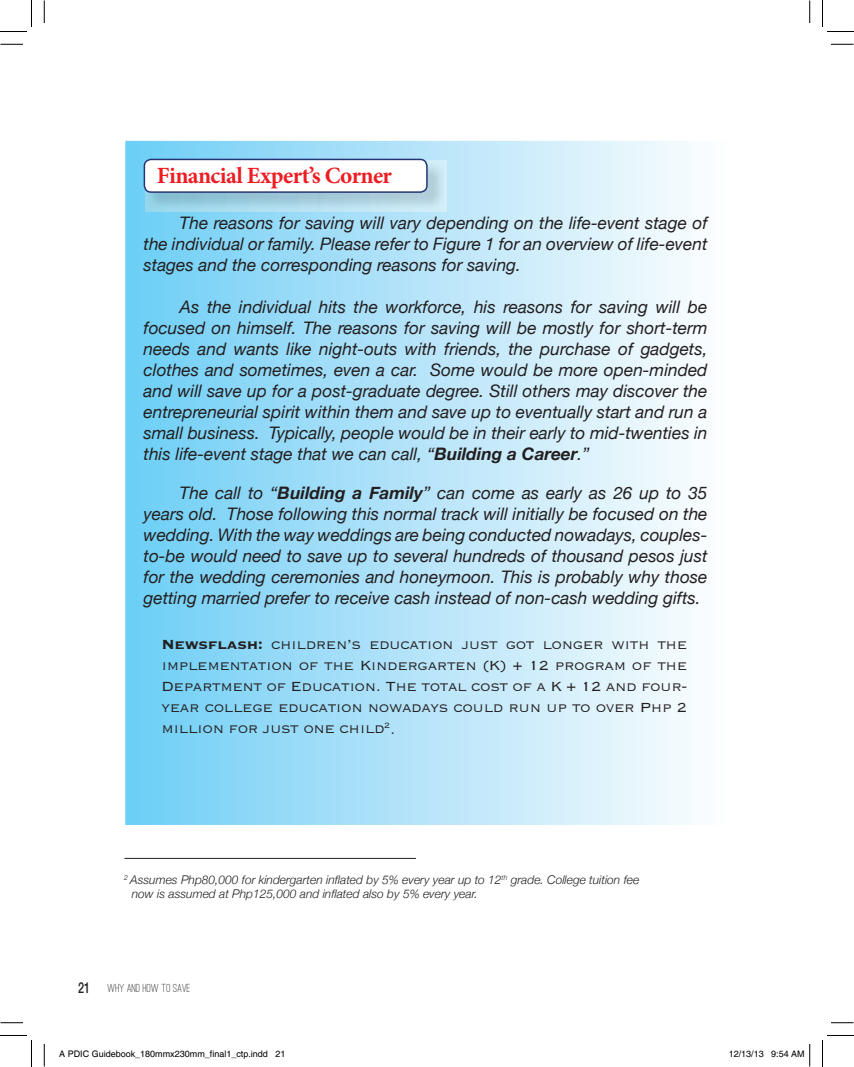
<style>
.page{position:relative;width:854px;height:1067px;background:#fff}
.page>*{position:absolute;margin:0;border:0;box-sizing:border-box;transform-origin:0 0}
.t1{font:700 23.25px "Minion Pro";letter-spacing:-.015em;color:#ee1d23}
.t2{font:italic 17.25px/21px "Helvetica Neue";color:#231f20;text-align:justify}
.t3{font:300 17.25px/21px "Copperplate";letter-spacing:-.025em;color:#231f20;text-align:justify}
.t4{font:italic 300 12px/14.4px "Helvetica Neue";color:#231f20}
.t5{font:500 12px "Ostrich Sans";color:#231f20}
.t6{font:9px "Helvetica";color:#000}
.s1{font-weight:700}
.s2{font-family:"Helvetica Neue";font-size:15px}
</style>
<div class="page">
<svg style="left:125px;top:141px;width:566px;height:684px"></svg>
<hr style="left:125px;top:858px;width:291px;height:1px;background:#231f20">
<img style="left:146px;top:161px;width:300px;height:51px">
<div style="left:144px;top:159px;width:283px;height:33px;background:#fff;border-radius:7px"></div>
<div style="left:144px;top:159px;width:284px;height:34px;border:2px solid #253474;border-radius:7px"></div>
<svg style="left:0;top:44px;width:23px;height:1px"></svg>
<svg style="left:831px;top:44px;width:22px;height:1px"></svg>
<svg style="left:0;top:1022px;width:23px;height:1px"></svg>
<svg style="left:831px;top:1022px;width:22px;height:1px"></svg>
<svg style="left:44px;top:0;width:1px;height:23px"></svg>
<svg style="left:44px;top:1044px;width:1px;height:22px"></svg>
<svg style="left:809px;top:0;width:1px;height:23px"></svg>
<svg style="left:0;top:0;width:32px;height:32px"></svg>
<svg style="left:0;top:1035px;width:32px;height:31px"></svg>
<svg style="left:822px;top:0;width:32px;height:32px"></svg>
<svg style="left:822px;top:1035px;width:32px;height:31px"></svg>
<svg style="left:809px;top:1044px;width:1px;height:22px"></svg>
<h1 class="t1" style="left:157px;top:159px;width:236px">Financial Expert’s Corner</h1>
<p class="t2" style="left:144px;top:212px;width:565px;text-indent:36px">The reasons for saving will vary depending on the life-event stage of the individual or family. Please refer to Figure 1 for an overview of life-event stages and the corresponding reasons for saving.</p>
<p class="t2" style="left:144px;top:296px;width:565px;text-indent:36px">As the individual hits the workforce, his reasons for saving will be focused on himself. The reasons for saving will be mostly for short-term needs and wants like night-outs with friends, the purchase of gadgets, clothes and sometimes, even a car. Some would be more open-minded and will save up for a post-graduate degree. Still others may discover the entrepreneurial spirit within them and save up to eventually start and run a small business. Typically, people would be in their early to mid-twenties in this life-event stage that we can call, “<span class="s1">Building a Career</span>.”</p>
<p class="t2" style="left:144px;top:482px;width:565px;text-indent:36px">The call to “<span class="s1">Building a Family</span>” can come as early as 26 up to 35 years old. Those following this normal track will initially be focused on the wedding. With the way weddings are being conducted nowadays, couples&shy;to-be would need to save up to several hundreds of thousand pesos just for the wedding ceremonies and honeymoon. This is probably why those getting married prefer to receive cash instead of non-cash wedding gifts.</p>
<p class="t3" style="left:162px;top:633px;width:527px"><span class="s1">Newsflash:</span> children’s education just got longer with the implementation of the Kindergarten (K) + 12 program of the Department of Education. The total cost of a K + 12 and four&shy;year college education nowadays could run up to over Php 2 million for just one child<sup>2</sup>.</p>
<p class="t4" style="left:132px;top:871px;width:509px;text-indent:-8px"><sup>2</sup> Assumes Php80,000 for kindergarten inflated by 5% every year up to 12<sup>th</sup> grade. College tuition fee now is assumed at Php125,000 and inflated also by 5% every year.</p>
<p class="t5" style="left:78px;top:980px;width:114px"><span class="s2">21</span> WHY AND HOW TO SAVE</p>
<p class="t6" style="left:59px;top:1049px;width:228px">A PDIC Guidebook_180mmx230mm_final1_ctp.indd 21</p>
<p class="t6" style="left:729px;top:1049px;width:78px">12/13/13 9:54 AM</p>
</div>
